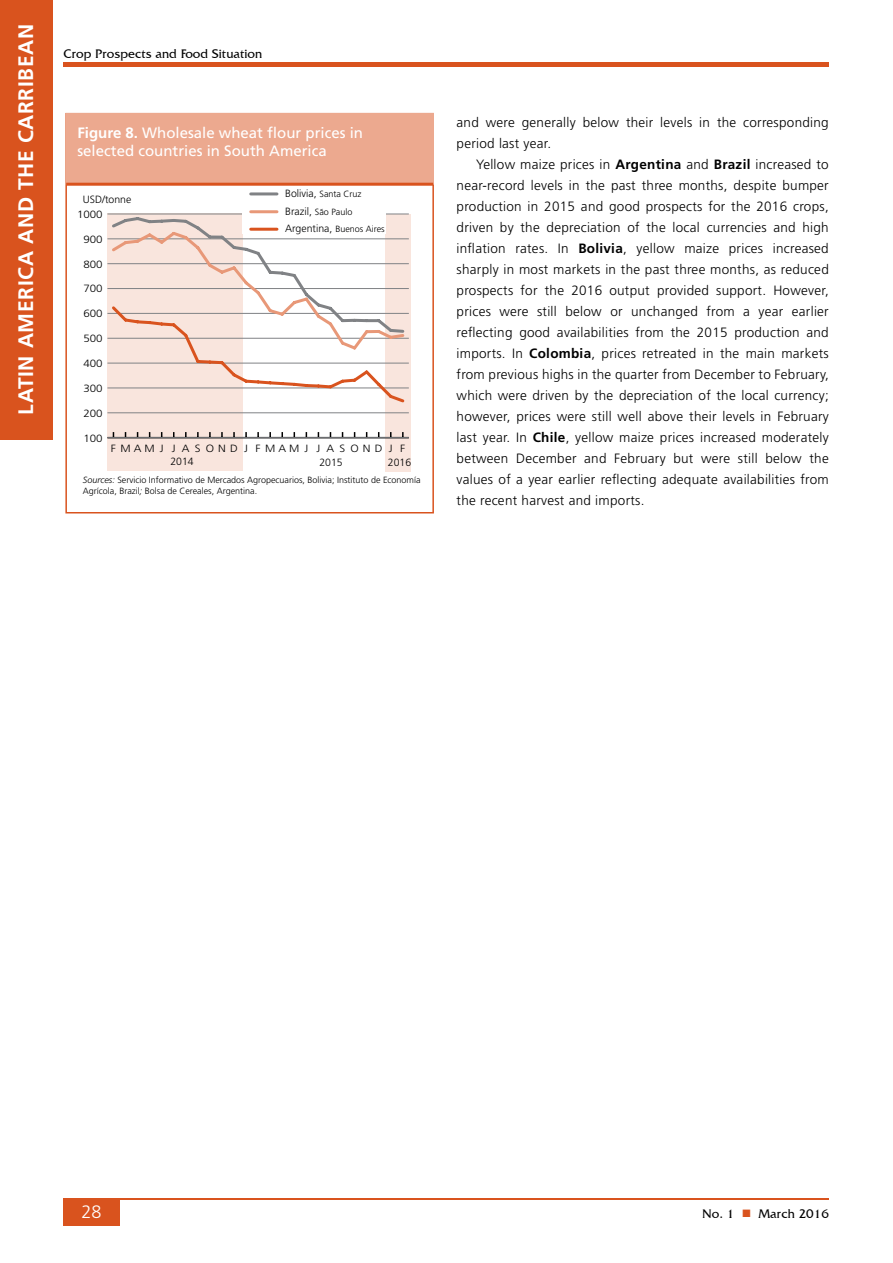
<style>
.page{position:relative;width:893px;height:1263px;background:#fff}
.page>*{position:absolute;margin:0;border:0;box-sizing:border-box;transform-origin:0 0}
.t1{font:700 21px "Frutiger LT Std";letter-spacing:.03em;color:#fff}
.t2{font:300 18px "Frutiger LT Std";color:#fff}
.t3{font:15px/18px "Frutiger LT Std";color:#fff}
.t4{font:300 13.5px/21px "Frutiger LT Std";letter-spacing:.02em;color:#000}
.t5{font:12.75px "Friz Quadrata IT Cby BT";color:#000}
.t6{font:300 10.5px "Frutiger LT Std";color:#000;scale:1.1 1}
.t7{font:300 10.5px/13.4px "Frutiger LT Std";letter-spacing:.375em;color:#000;scale:1.1 1}
.t8{font:300 10.5px "Frutiger LT Std";color:#000}
.t9{font:300 9px/10.8px "Frutiger LT Std";color:#000}
.s1{font-weight:700}
.s2{font-size:10.5px}
.s3{font-style:italic}
.s4{color:#d9531e}
</style>
<div class="page">
<hr style="left:63px;top:1198px;width:766px;height:2px;background:#d9531e">
<div style="left:63px;top:1200px;width:57px;height:26px;background:#d9531e"></div>
<hr style="left:63px;top:63px;width:766px;height:4px;background:#d9531e">
<div style="left:0;top:0;width:53px;height:440px;background:#d9531e"></div>
<div style="left:386px;top:215px;width:25px;height:257px;background:#f9e5dd"></div>
<div style="left:108px;top:214px;width:135px;height:257px;background:#f9e5dd"></div>
<hr style="left:107px;top:437px;width:302px;height:1px;background:#808285">
<hr style="left:107px;top:412px;width:302px;height:1px;background:#808285">
<hr style="left:107px;top:388px;width:302px;height:1px;background:#808285">
<hr style="left:107px;top:363px;width:302px;height:1px;background:#808285">
<hr style="left:107px;top:338px;width:302px;height:1px;background:#808285">
<hr style="left:107px;top:313px;width:302px;height:1px;background:#808285">
<hr style="left:107px;top:288px;width:302px;height:1px;background:#808285">
<hr style="left:107px;top:263px;width:302px;height:1px;background:#808285">
<hr style="left:107px;top:238px;width:302px;height:1px;background:#808285">
<hr style="left:107px;top:214px;width:302px;height:1px;background:#808285">
<svg style="left:109px;top:215px;width:298px;height:190px"></svg>
<div style="left:65px;top:113px;width:369px;height:400px;border:2px solid #d9531e"></div>
<div style="left:66px;top:114px;width:367px;height:70px;background:#eca98f"></div>
<div style="left:65px;top:113px;width:369px;height:72px;border:2px solid #eca98f"></div>
<hr style="left:66px;top:183px;width:367px;height:3px;background:#d9531e">
<div style="left:243px;top:189px;width:143px;height:45px;background:#fff"></div>
<hr style="left:251px;top:210px;width:26px;height:3px;background:#e89878">
<hr style="left:251px;top:192px;width:26px;height:3px;background:#808285">
<hr style="left:251px;top:228px;width:26px;height:3px;background:#d9531e">
<h1 class="t1" style="left:14px;top:415px;width:392px;rotate:-90deg">LATIN AMERICA AND THE CARRIBEAN</h1>
<p class="t5" style="left:63px;top:46px;width:200px">Crop Prospects and Food Situation</p>
<p class="t3" style="left:77px;top:124px;width:287px"><span class="s1">Figure 8.</span> Wholesale wheat flour prices in selected countries in South America</p>
<p class="t8" style="left:83px;top:194px;width:50px">USD/tonne</p>
<p class="t6" style="left:77px;top:208px;width:25px">1000</p>
<p class="t6" style="left:83px;top:233px;width:19px">900</p>
<p class="t6" style="left:83px;top:258px;width:19px">800</p>
<p class="t6" style="left:83px;top:283px;width:19px">700</p>
<p class="t6" style="left:83px;top:308px;width:19px">600</p>
<p class="t6" style="left:83px;top:332px;width:19px">500</p>
<p class="t6" style="left:83px;top:357px;width:19px">400</p>
<p class="t6" style="left:83px;top:382px;width:19px">300</p>
<p class="t6" style="left:83px;top:407px;width:19px">200</p>
<p class="t6" style="left:83px;top:432px;width:19px">100</p>
<p class="t9" style="left:285px;top:188px;width:78px"><span class="s2">Bolivia,</span> Santa Cruz</p>
<p class="t9" style="left:285px;top:204px;width:101px;line-height:16.6px"><span class="s2">Brazil,</span> São Paulo<br><span class="s2">Argentina,</span> Buenos Aires</p>
<p class="t7" style="left:170px;top:442px;width:215px;text-indent:-59px">FMAMJ J ASOND J FMAMJ J ASOND J F<br>2014</p>
<p class="t8" style="left:319px;top:457px;width:25px">2015</p>
<p class="t8" style="left:388px;top:457px;width:25px">2016</p>
<p class="t9" style="left:83px;top:475px;width:339px"><span class="s3">Sources:</span> Servicio Informativo de Mercados Agropecuarios, Bolivia; Instituto de Economía<br>Agrícola, Brazil<span class="s3">;</span> Bolsa de Cereales, Argentina.</p>
<p class="t4" style="left:457px;top:112px;width:374px">and were generally below their levels in the corresponding period last year.</p>
<p class="t4" style="left:457px;top:154px;width:374px;text-align:justify;text-indent:19px">Yellow maize prices in <span class="s1">Argentina</span> and <span class="s1">Brazil</span> increased to near-record levels in the past three months, despite bumper production in 2015 and good prospects for the 2016 crops, driven by the depreciation of the local currencies and high inflation rates. In <span class="s1">Bolivia</span>, yellow maize prices increased sharply in most markets in the past three months, as reduced prospects for the 2016 output provided support. However, prices were still below or unchanged from a year earlier reflecting good availabilities from the 2015 production and imports. In <span class="s1">Colombia</span>, prices retreated in the main markets from previous highs in the quarter from December to February, which were driven by the depreciation of the local currency; however, prices were still well above their levels in February last year. In <span class="s1">Chile</span>, yellow maize prices increased moderately between December and February but were still below the values of a year earlier reflecting adequate availabilities from the recent harvest and imports.</p>
<h2 class="t2" style="left:82px;top:1201px;width:22px">28</h2>
<p class="t5" style="left:702px;top:1205px;width:128px">No. 1 <span class="s4">■</span> March 2016</p>
</div>
